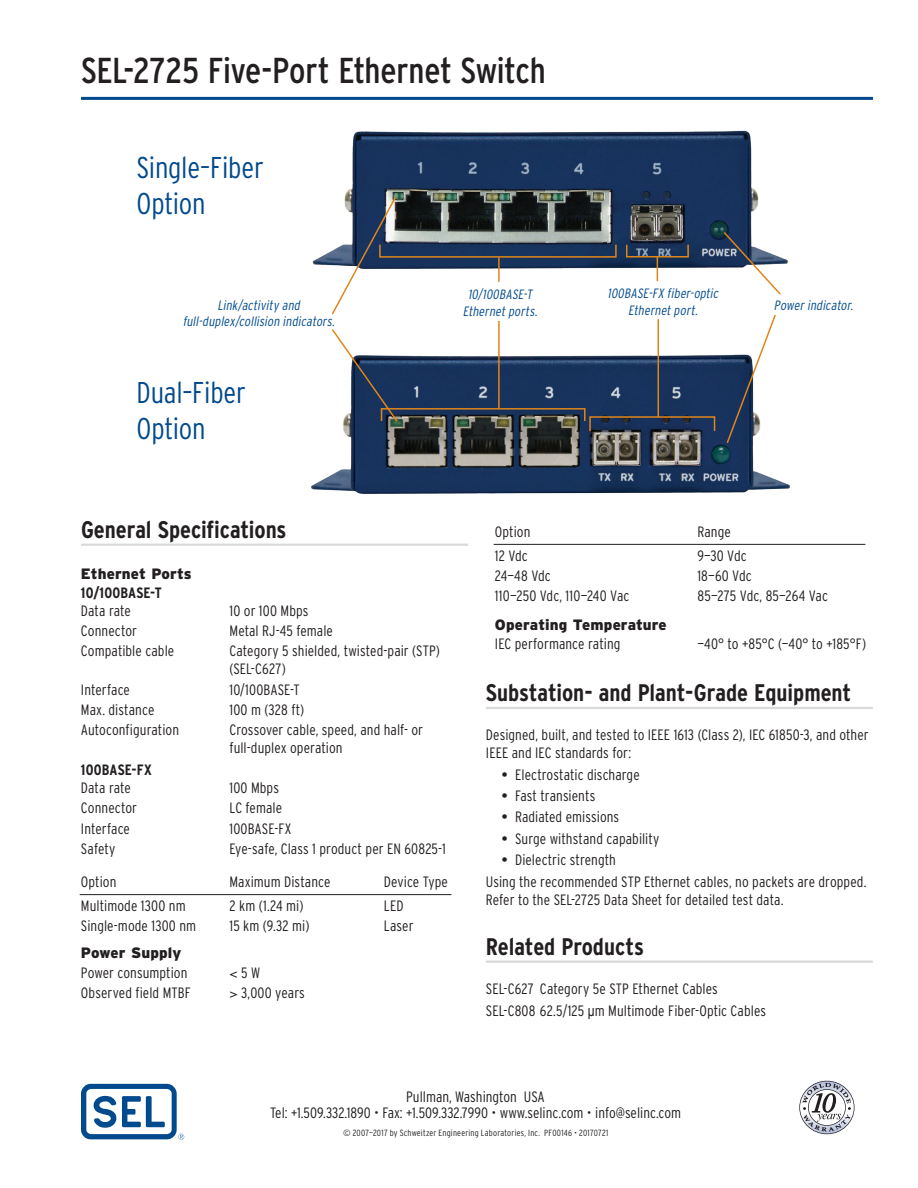
<style>
.page{position:relative;width:918px;height:1188px;background:#fff}
.page>*{position:absolute;margin:0;border:0;box-sizing:border-box;transform-origin:0 0}
.t1{font:condensed 36px "Interstate";letter-spacing:-.005em;color:#231f20}
.t2{font:300 condensed 30px/36px "Interstate";letter-spacing:-.01em;color:#004a8d}
.t3{font:700 condensed 24px "Interstate";letter-spacing:-.005em;color:#231f20}
.t4{font:300 condensed 15px/18px "Interstate";letter-spacing:.005em;color:#231f20}
.t5{font:900 15px "Interstate";letter-spacing:.01em;color:#231f20}
.t6{font:700 condensed 15px "Interstate";letter-spacing:.005em;color:#231f20}
.t7{font:italic 300 condensed 13.5px/16.5px "Interstate";color:#004a8d;text-align:center}
.t8{font:300 condensed 9px "Interstate";letter-spacing:.025em;color:#231f20}
.s1{font-family:"Arial Narrow";font-weight:400;font-stretch:normal}
.s2{font-weight:400;font-stretch:normal}
.s3{font-stretch:normal}
</style>
<div class="page">
<hr style="left:80px;top:894px;width:371px;height:1px;background:#231f20">
<hr style="left:494px;top:544px;width:371px;height:1px;background:#231f20">
<svg style="left:81px;top:1084px;width:103px;height:56px"></svg>
<svg style="left:799px;top:1081px;width:56px;height:53px"></svg>
<img style="left:312px;top:130px;width:476px;height:152px">
<div style="left:379px;top:244px;width:238px;height:14px;border:2px solid #df8619"></div>
<hr style="left:498px;top:258px;width:2px;height:24px;background:#df8619">
<div style="left:626px;top:244px;width:63px;height:14px;border:2px solid #df8619"></div>
<svg style="left:657px;top:257px;width:1px;height:24px"></svg>
<img style="left:311px;top:319px;width:479px;height:175px">
<hr style="left:658px;top:319px;width:1px;height:98px;background:#df8619">
<div style="left:589px;top:416px;width:126px;height:16px;border:2px solid #df8619"></div>
<svg style="left:722px;top:230px;width:60px;height:65px"></svg>
<svg style="left:725px;top:314px;width:52px;height:131px"></svg>
<div style="left:381px;top:408px;width:205px;height:14px;border:2px solid #df8619"></div>
<hr style="left:498px;top:321px;width:2px;height:88px;background:#df8619">
<svg style="left:330px;top:195px;width:67px;height:120px"></svg>
<svg style="left:330px;top:327px;width:69px;height:96px"></svg>
<hr style="left:81px;top:544px;width:387px;height:2px;background:#d8d9db">
<hr style="left:81px;top:97px;width:792px;height:3px;background:#004a8d">
<hr style="left:486px;top:961px;width:387px;height:2px;background:#d8d9db">
<hr style="left:486px;top:707px;width:387px;height:2px;background:#d8d9db">
<h1 class="t1" style="left:81px;top:48px;width:466px">SEL-2725 Five-Port Ethernet Switch</h1>
<h2 class="t2" style="left:137px;top:149px;width:129px">Single–Fiber<br>Option</h2>
<p class="t7" style="left:463px;top:286px;width:79px">10/100BASE-T<br>Ethernetports.</p>
<p class="t7" style="left:608px;top:285px;width:115px">100BASE-FX fiber-optic<br>Ethernetport.</p>
<p class="t7" style="left:217px;top:297px;width:87px">Link/activity and</p>
<p class="t7" style="left:774px;top:296px;width:83px">Powerindicator.</p>
<p class="t7" style="left:183px;top:313px;width:156px">full-duplex/collision indicators.</p>
<h2 class="t2" style="left:137px;top:374px;width:111px">Dual–Fiber<br>Option</h2>
<h3 class="t3" style="left:81px;top:515px;width:207px">General Specifications</h3>
<p class="t4" style="left:495px;top:523px;width:37px">Option</p>
<p class="t4" style="left:697px;top:523px;width:35px">Range</p>
<p class="t4" style="left:495px;top:546px;width:34px">12 Vdc</p>
<p class="t4" style="left:697px;top:546px;width:51px">9—30 Vdc</p>
<p class="t4" style="left:495px;top:566px;width:57px">24—48 Vdc</p>
<p class="t4" style="left:697px;top:566px;width:56px">18—60 Vdc</p>
<p class="t4" style="left:495px;top:587px;width:136px">110—250 Vdc, 110—240 Vac</p>
<p class="t4" style="left:697px;top:587px;width:132px">85—275 Vdc, 85—264 Vac</p>
<p class="t5" style="left:495px;top:615px;width:173px">Operating Temperature</p>
<p class="t4" style="left:495px;top:635px;width:127px">IEC performance rating</p>
<p class="t4" style="left:697px;top:635px;width:170px">—40° to +85°C (—40° to +185°F)</p>
<p class="t5" style="left:81px;top:564px;width:112px">Ethernet Ports</p>
<p class="t6" style="left:81px;top:584px;width:82px">10/100BASE-T</p>
<p class="t4" style="left:81px;top:602px;width:52px">Data rate</p>
<p class="t4" style="left:229px;top:602px;width:80px">10 or 100 Mbps</p>
<p class="t4" style="left:81px;top:622px;width:58px">Connector</p>
<p class="t4" style="left:229px;top:622px;width:105px">Metal RJ-45 female</p>
<p class="t4" style="left:81px;top:642px;width:95px">Compatible cable</p>
<p class="t4" style="left:229px;top:642px;width:212px">Category 5 shielded, twisted-pair (STP) (SEL-C627)</p>
<p class="t4" style="left:81px;top:680px;width:51px">Interface</p>
<p class="t4" style="left:229px;top:680px;width:72px">10/100BASE-T</p>
<p class="t4" style="left:81px;top:700px;width:75px">Max. distance</p>
<p class="t4" style="left:229px;top:700px;width:76px">100 m (328 ft)</p>
<p class="t4" style="left:81px;top:721px;width:100px">Autoconfiguration</p>
<p class="t4" style="left:229px;top:721px;width:195px">Crossover cable, speed, and half- or full-duplex operation</p>
<p class="t6" style="left:81px;top:761px;width:72px">100BASE-FX</p>
<p class="t4" style="left:81px;top:779px;width:52px">Data rate</p>
<p class="t4" style="left:229px;top:779px;width:51px">100 Mbps</p>
<p class="t4" style="left:81px;top:799px;width:58px">Connector</p>
<p class="t4" style="left:229px;top:799px;width:54px">LC female</p>
<p class="t4" style="left:81px;top:819px;width:51px">Interface</p>
<p class="t4" style="left:229px;top:819px;width:63px">100BASE-FX</p>
<p class="t4" style="left:81px;top:839px;width:36px">Safety</p>
<p class="t4" style="left:229px;top:839px;width:218px">Eye-safe, Class 1 product per EN 60825-1</p>
<p class="t4" style="left:81px;top:873px;width:37px">Option</p>
<p class="t4" style="left:229px;top:873px;width:103px">Maximum Distance</p>
<p class="t4" style="left:384px;top:873px;width:65px">Device Type</p>
<p class="t4" style="left:81px;top:896px;width:106px">Multimode 1300 nm</p>
<p class="t4" style="left:229px;top:896px;width:76px">2 km (1.24 mi)</p>
<p class="t4" style="left:384px;top:896px;width:21px">LED</p>
<p class="t4" style="left:81px;top:917px;width:117px">Single-mode 1300 nm</p>
<p class="t4" style="left:229px;top:917px;width:82px">15 km (9.32 mi)</p>
<p class="t4" style="left:384px;top:917px;width:31px">Laser</p>
<p class="t5" style="left:81px;top:944px;width:102px">Power Supply</p>
<p class="t4" style="left:81px;top:963px;width:108px">Power consumption</p>
<p class="t4" style="left:241px;top:963px;width:21px">5 W</p>
<p class="t4" style="left:81px;top:984px;width:112px">Observed field MTBF</p>
<p class="t4" style="left:241px;top:984px;width:65px">3,000 years</p>
<p class="t4" style="left:486px;top:977px;width:282px;line-height:22.4px">SEL-C627 Category 5e STP Ethernet Cables<br>SEL-C808 62.5/125 <span class="s1">μ</span>m Multimode Fiber-Optic Cables</p>
<h3 class="t3" style="left:486px;top:678px;width:367px">Substation- and Plant-Grade Equipment</h3>
<p class="t4" style="left:486px;top:725px;width:384px">Designed, built, and tested to IEEE 1613 (Class 2), IEC 61850-3, and other<br>IEEE and IEC standards for:</p>
<p class="t4" style="left:502px;top:766px;width:140px"><span class="s2">•</span> Electrostatic discharge</p>
<p class="t4" style="left:502px;top:787px;width:95px"><span class="s2">•</span> Fast transients</p>
<p class="t4" style="left:502px;top:808px;width:119px"><span class="s2">•</span> Radiated emissions</p>
<p class="t4" style="left:502px;top:829px;width:159px"><span class="s2">•</span> Surge withstand capability</p>
<p class="t4" style="left:486px;top:848px;width:382px;line-height:22.4px;text-indent:16px"><span class="s2">•</span> Dielectric strength<br>Using the recommended STP Ethernet cables, no packets are dropped.</p>
<p class="t4" style="left:486px;top:891px;width:299px">Refer to the SEL-2725 Data Sheet for detailed test data.</p>
<h3 class="t3" style="left:486px;top:932px;width:160px">Related Products</h3>
<p class="t4" style="left:270px;top:1088px;width:413px;line-height:16.5px;text-align:center">Pullman, Washington USA<br>Tel: +1.509.332.1890 • Fax: +1.509.332.7990 • www.selinc.com • info@selinc.com</p>
<p class="t8" style="left:343px;top:1128px;width:267px"><span class="s3">©</span> 2007—2017 by Schweitzer Engineering Laboratories, Inc. PF00146 • 20170721</p>
</div>
